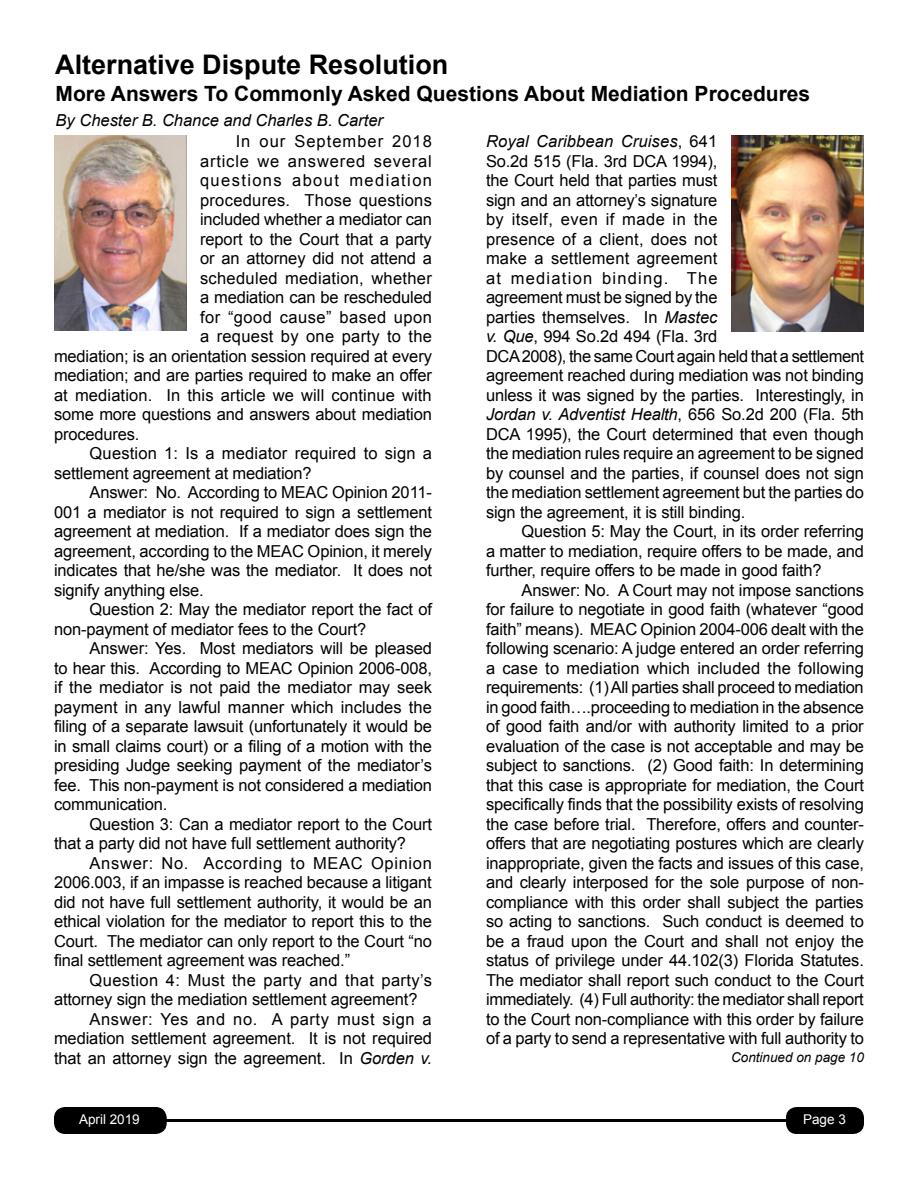
<style>
.page{position:relative;width:918px;height:1188px;background:#fff}
.page>*{position:absolute;margin:0;border:0;box-sizing:border-box;transform-origin:0 0}
.t1{font:700 27px "Arial";color:#000}
.t2{font:700 21px "Arial";color:#000}
.t3{font:16.5px/19.5px "Arial";letter-spacing:-.01em;color:#000;text-align:justify}
.t4{font:16.5px "Arial";letter-spacing:.01em;color:#000}
.t5{font:16.5px "Arial";letter-spacing:.02em;color:#000}
.t6{font:16.5px "Arial";letter-spacing:.025em;color:#000}
.t7{font:italic 16.5px "Arial";color:#000}
.t8{font:16.5px "Arial";letter-spacing:.04em;color:#000}
.t9{font:16.5px "Arial";letter-spacing:.035em;color:#000}
.t10{font:16.5px "Arial";letter-spacing:.05em;color:#000}
.t11{font:16.5px "Arial";letter-spacing:.085em;color:#000}
.t12{font:16.5px "Arial";letter-spacing:.03em;color:#000}
.t13{font:16.5px "Arial";letter-spacing:.06em;color:#000}
.t14{font:italic 13.5px "Arial";color:#000}
.t15{font:13.5px "Arial";color:#fff}
.s1{font-style:italic}
</style>
<div class="page">
<div style="left:55px;top:1108px;width:111px;height:25px;background:#000;border-radius:10px"></div>
<div style="left:54px;top:1107px;width:113px;height:27px;border:2px solid #000;border-radius:10px"></div>
<div style="left:786px;top:1107px;width:78px;height:27px;background:#000;border-radius:11px"></div>
<hr style="left:81px;top:1119px;width:736px;height:3px;background:#000">
<img style="left:731px;top:135px;width:133px;height:196px">
<img style="left:54px;top:135px;width:133px;height:196px">
<h1 class="t1" style="left:55px;top:46px;width:395px">Alternative Dispute Resolution</h1>
<p class="t7" style="left:56px;top:109px;width:329px">By Chester B. Chance and Charles B. Carter</p>
<p class="t2" style="left:56px;top:80px;width:756px">More Answers To Commonly Asked Questions About Mediation Procedures</p>
<p class="t13" style="left:236px;top:131px;width:198px">In our September 2018</p>
<p class="t10" style="left:200px;top:150px;width:233px">article we answered several</p>
<p class="t11" style="left:200px;top:170px;width:234px">questions about mediation</p>
<p class="t5" style="left:200px;top:189px;width:233px">procedures. Those questions</p>
<p class="t3" style="left:200px;top:210px;width:233px">included whether a mediator can</p>
<p class="t3" style="left:200px;top:229px;width:233px">report to the Court that a party</p>
<p class="t3" style="left:200px;top:249px;width:233px">or an attorney did not attend a</p>
<p class="t5" style="left:200px;top:267px;width:233px">scheduled mediation, whether</p>
<p class="t3" style="left:200px;top:288px;width:233px">a mediation can be rescheduled</p>
<p class="t12" style="left:200px;top:306px;width:234px">for “good cause” based upon</p>
<p class="t5" style="left:200px;top:326px;width:234px">a request by one party to the</p>
<p class="t3" style="left:54px;top:346px;width:379px">mediation; is an orientation session required at every</p>
<p class="t3" style="left:54px;top:366px;width:379px">mediation; and are parties required to make an offer</p>
<p class="t4" style="left:54px;top:384px;width:379px">at mediation. In this article we will continue with</p>
<p class="t3" style="left:54px;top:405px;width:379px">some more questions and answers about mediation</p>
<p class="t3" style="left:54px;top:424px;width:87px">procedures.</p>
<p class="t4" style="left:90px;top:443px;width:344px">Question 1: Is a mediator required to sign a</p>
<p class="t3" style="left:54px;top:463px;width:259px">settlement agreement at mediation?</p>
<p class="t3" style="left:90px;top:483px;width:344px">Answer: No. According to MEAC Opinion 2011-</p>
<p class="t3" style="left:54px;top:502px;width:379px">001 a mediator is not required to sign a settlement</p>
<p class="t3" style="left:54px;top:522px;width:379px">agreement at mediation. If a mediator does sign the</p>
<p class="t3" style="left:54px;top:541px;width:379px">agreement, according to the MEAC Opinion, it merely</p>
<p class="t3" style="left:54px;top:561px;width:379px">indicates that he/she was the mediator. It does not</p>
<p class="t3" style="left:54px;top:580px;width:151px">signify anything else.</p>
<p class="t3" style="left:90px;top:600px;width:344px">Question 2: May the mediator report the fact of</p>
<p class="t3" style="left:54px;top:619px;width:314px">non-payment of mediator fees to the Court?</p>
<p class="t3" style="left:90px;top:639px;width:344px">Answer: Yes. Most mediators will be pleased</p>
<p class="t3" style="left:54px;top:658px;width:379px">to hear this. According to MEAC Opinion 2006-008,</p>
<p class="t3" style="left:54px;top:678px;width:380px">if the mediator is not paid the mediator may seek</p>
<p class="t3" style="left:54px;top:698px;width:379px">payment in any lawful manner which includes the</p>
<p class="t3" style="left:54px;top:717px;width:379px">filing of a separate lawsuit (unfortunately it would be</p>
<p class="t3" style="left:54px;top:737px;width:379px">in small claims court) or a filing of a motion with the</p>
<p class="t3" style="left:54px;top:756px;width:379px">presiding Judge seeking payment of the mediator’s</p>
<p class="t3" style="left:54px;top:776px;width:379px">fee. This non-payment is not considered a mediation</p>
<p class="t3" style="left:54px;top:795px;width:115px">communication.</p>
<p class="t3" style="left:90px;top:815px;width:344px">Question 3: Can a mediator report to the Court</p>
<p class="t3" style="left:54px;top:834px;width:354px">that a party did not have full settlement authority?</p>
<p class="t8" style="left:90px;top:852px;width:344px">Answer: No. According to MEAC Opinion</p>
<p class="t3" style="left:54px;top:873px;width:379px">2006.003, if an impasse is reached because a litigant</p>
<p class="t3" style="left:54px;top:893px;width:379px">did not have full settlement authority, it would be an</p>
<p class="t3" style="left:54px;top:912px;width:379px">ethical violation for the mediator to report this to the</p>
<p class="t3" style="left:54px;top:932px;width:380px">Court. The mediator can only report to the Court “no</p>
<p class="t3" style="left:54px;top:951px;width:298px">final settlement agreement was reached.”</p>
<p class="t6" style="left:90px;top:969px;width:344px">Question 4: Must the party and that party’s</p>
<p class="t3" style="left:54px;top:990px;width:365px">attorney sign the mediation settlement agreement?</p>
<p class="t9" style="left:90px;top:1008px;width:344px">Answer: Yes and no. A party must sign a</p>
<p class="t3" style="left:54px;top:1029px;width:380px">mediation settlement agreement. It is not required</p>
<p class="t3" style="left:54px;top:1049px;width:379px">that an attorney sign the agreement. In <span class="s1">Gorden v.</span></p>
<p class="t3" style="left:486px;top:132px;width:380px;text-align:left"><span class="s1">Royal Caribbean Cruises</span>, 641<br>So.2d 515 (Fla. 3rd DCA 1994),<br>the Court held that parties must<br>sign and an attorney’s signature<br>by itself, even if made in the<br>presence of a client, does not<br>make a settlement agreement<br>at mediation binding. The<br>agreement must be signed by the<br>parties themselves. In <span class="s1">Mastec<br>v. Que</span>, 994 So.2d 494 (Fla. 3rd<br>DCA 2008), the same Court again held that a settlement agreement reached during mediation was not binding unless it was signed by the parties. Interestingly, in <span class="s1">Jordan v. Adventist Health</span>, 656 So.2d 200 (Fla. 5th DCA 1995), the Court determined that even though the mediation rules require an agreement to be signed by counsel and the parties, if counsel does not sign the mediation settlement agreement but the parties do sign the agreement, it is still binding.</p>
<p class="t3" style="left:486px;top:522px;width:379px;text-indent:36px">Question 5: May the Court, in its order referring a matter to mediation, require offers to be made, and further, require offers to be made in good faith?</p>
<p class="t3" style="left:486px;top:580px;width:380px;text-indent:36px">Answer: No. A Court may not impose sanctions for failure to negotiate in good faith (whatever “good faith” means). MEAC Opinion 2004-006 dealt with the following scenario: A judge entered an order referring a case to mediation which included the following requirements: (1) All parties shall proceed to mediation in good faith….proceeding to mediation in the absence of good faith and/or with authority limited to a prior evaluation of the case is not acceptable and may be subject to sanctions. (2) Good faith: In determining that this case is appropriate for mediation, the Court specifically finds that the possibility exists of resolving the case before trial. Therefore, offers and counter&shy;offers that are negotiating postures which are clearly inappropriate, given the facts and issues of this case, and clearly interposed for the sole purpose of non&shy;compliance with this order shall subject the parties so acting to sanctions. Such conduct is deemed to be a fraud upon the Court and shall not enjoy the status of privilege under 44.102(3) Florida Statutes.<br>The mediator shall report such conduct to the Court immediately. (4) Full authority: the mediator shall report to the Court non-compliance with this order by failure of a party to send a representative with full authority to</p>
<p class="t14" style="left:731px;top:1049px;width:134px">Continued on page 10</p>
<p class="t15" style="left:79px;top:1111px;width:62px">April 2019</p>
<p class="t15" style="left:803px;top:1111px;width:44px">Page 3</p>
</div>
